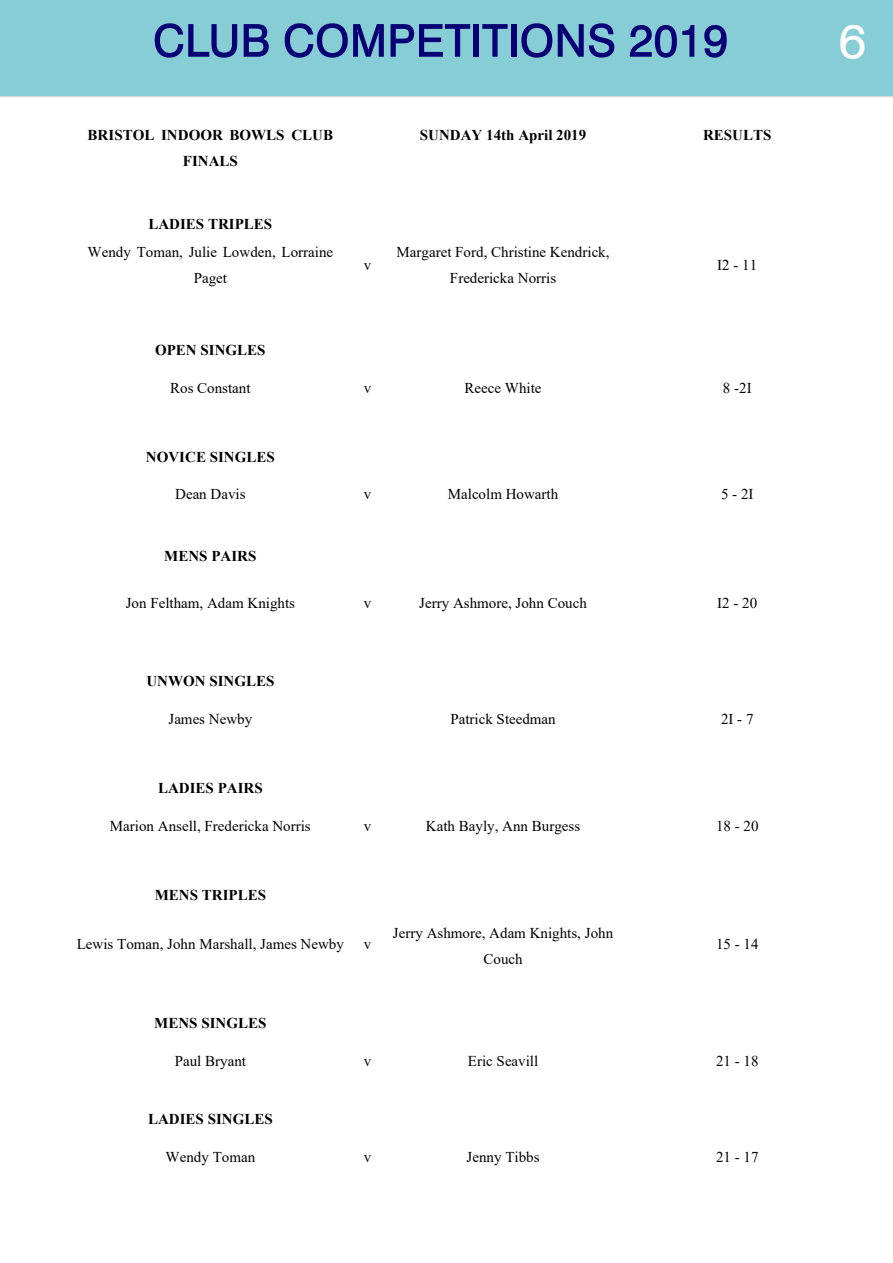
<style>
.page{position:relative;width:893px;height:1263px;background:#fff}
.page>*{position:absolute;margin:0;border:0;box-sizing:border-box;transform-origin:0 0}
.t1{font:49.65px "Swiss 721 BT";color:#fff}
.t2{font:15px/25.8px "Times New Roman";color:#000;text-align:center}
.t3{font:700 15px/25.8px "Times New Roman";color:#000;text-align:center}
</style>
<div class="page">
<div style="left:0;top:0;width:893px;height:96px;background:#87cdd6"></div>
<svg style="left:155px;top:23px;width:82px;height:35px"></svg>
<svg style="left:244px;top:24px;width:25px;height:33px"></svg>
<svg style="left:285px;top:23px;width:99px;height:35px"></svg>
<svg style="left:391px;top:24px;width:79px;height:33px"></svg>
<div style="left:474px;top:24px;width:5px;height:33px;background:#080074"></div>
<svg style="left:482px;top:24px;width:26px;height:33px"></svg>
<div style="left:511px;top:24px;width:5px;height:33px;background:#080074"></div>
<svg style="left:521px;top:23px;width:31px;height:35px"></svg>
<svg style="left:558px;top:23px;width:56px;height:35px"></svg>
<svg style="left:630px;top:25px;width:64px;height:33px"></svg>
<svg style="left:704px;top:25px;width:23px;height:33px"></svg>
<p class="t3" style="left:88px;top:124px;width:247px">BRISTOL INDOOR BOWLS CLUB<br>FINALS</p>
<p class="t3" style="left:420px;top:124px;width:168px">SUNDAY 14th April 2019</p>
<p class="t3" style="left:703px;top:124px;width:70px">RESULTS</p>
<p class="t3" style="left:148px;top:213px;width:125px">LADIES TRIPLES</p>
<p class="t2" style="left:88px;top:241px;width:247px">Wendy Toman, Julie Lowden, Lorraine<br>Paget</p>
<p class="t2" style="left:364px;top:254px;width:9px">v</p>
<p class="t2" style="left:397px;top:241px;width:214px">Margaret Ford, Christine Kendrick,<br>Fredericka Norris</p>
<p class="t2" style="left:717px;top:254px;width:42px">I2 - 11</p>
<p class="t3" style="left:155px;top:338px;width:112px">OPEN SINGLES</p>
<p class="t2" style="left:170px;top:376px;width:82px">Ros Constant</p>
<p class="t2" style="left:364px;top:376px;width:9px">v</p>
<p class="t2" style="left:465px;top:376px;width:78px">Reece White</p>
<p class="t2" style="left:723px;top:376px;width:30px">8 -2I</p>
<p class="t3" style="left:146px;top:445px;width:130px">NOVICE SINGLES</p>
<p class="t2" style="left:175px;top:483px;width:72px">Dean Davis</p>
<p class="t2" style="left:364px;top:483px;width:9px">v</p>
<p class="t2" style="left:448px;top:483px;width:112px">Malcolm Howarth</p>
<p class="t2" style="left:721px;top:483px;width:34px">5 - 2I</p>
<p class="t3" style="left:164px;top:544px;width:94px">MENS PAIRS</p>
<p class="t2" style="left:126px;top:591px;width:171px">Jon Feltham, Adam Knights</p>
<p class="t2" style="left:364px;top:591px;width:9px">v</p>
<p class="t2" style="left:419px;top:591px;width:169px">Jerry Ashmore, John Couch</p>
<p class="t2" style="left:717px;top:591px;width:42px">I2 - 20</p>
<p class="t3" style="left:146px;top:670px;width:130px">UNWON SINGLES</p>
<p class="t2" style="left:169px;top:707px;width:85px">James Newby</p>
<p class="t2" style="left:450px;top:707px;width:107px">Patrick Steedman</p>
<p class="t2" style="left:721px;top:707px;width:34px">2I - 7</p>
<p class="t3" style="left:158px;top:777px;width:106px">LADIES PAIRS</p>
<p class="t2" style="left:110px;top:815px;width:202px">Marion Ansell, Fredericka Norris</p>
<p class="t2" style="left:364px;top:815px;width:9px">v</p>
<p class="t2" style="left:426px;top:815px;width:156px">Kath Bayly, Ann Burgess</p>
<p class="t2" style="left:716px;top:815px;width:44px">18 - 20</p>
<p class="t3" style="left:155px;top:884px;width:113px">MENS TRIPLES</p>
<p class="t2" style="left:77px;top:932px;width:269px">Lewis Toman, John Marshall, James Newby</p>
<p class="t2" style="left:364px;top:932px;width:9px">v</p>
<p class="t2" style="left:393px;top:922px;width:222px">Jerry Ashmore, Adam Knights, John<br>Couch</p>
<p class="t2" style="left:716px;top:932px;width:44px">15 - 14</p>
<p class="t3" style="left:154px;top:1012px;width:114px">MENS SINGLES</p>
<p class="t2" style="left:175px;top:1049px;width:73px">Paul Bryant</p>
<p class="t2" style="left:364px;top:1049px;width:9px">v</p>
<p class="t2" style="left:468px;top:1049px;width:72px">Eric Seavill</p>
<p class="t2" style="left:716px;top:1049px;width:44px">21 - 18</p>
<p class="t3" style="left:148px;top:1108px;width:126px">LADIES SINGLES</p>
<p class="t2" style="left:166px;top:1145px;width:91px">Wendy Toman</p>
<p class="t2" style="left:364px;top:1145px;width:9px">v</p>
<p class="t2" style="left:467px;top:1145px;width:74px">Jenny Tibbs</p>
<p class="t2" style="left:716px;top:1145px;width:44px">21 - 17</p>
<h1 class="t1" style="left:839px;top:21px;width:29px">6</h1>
</div>
